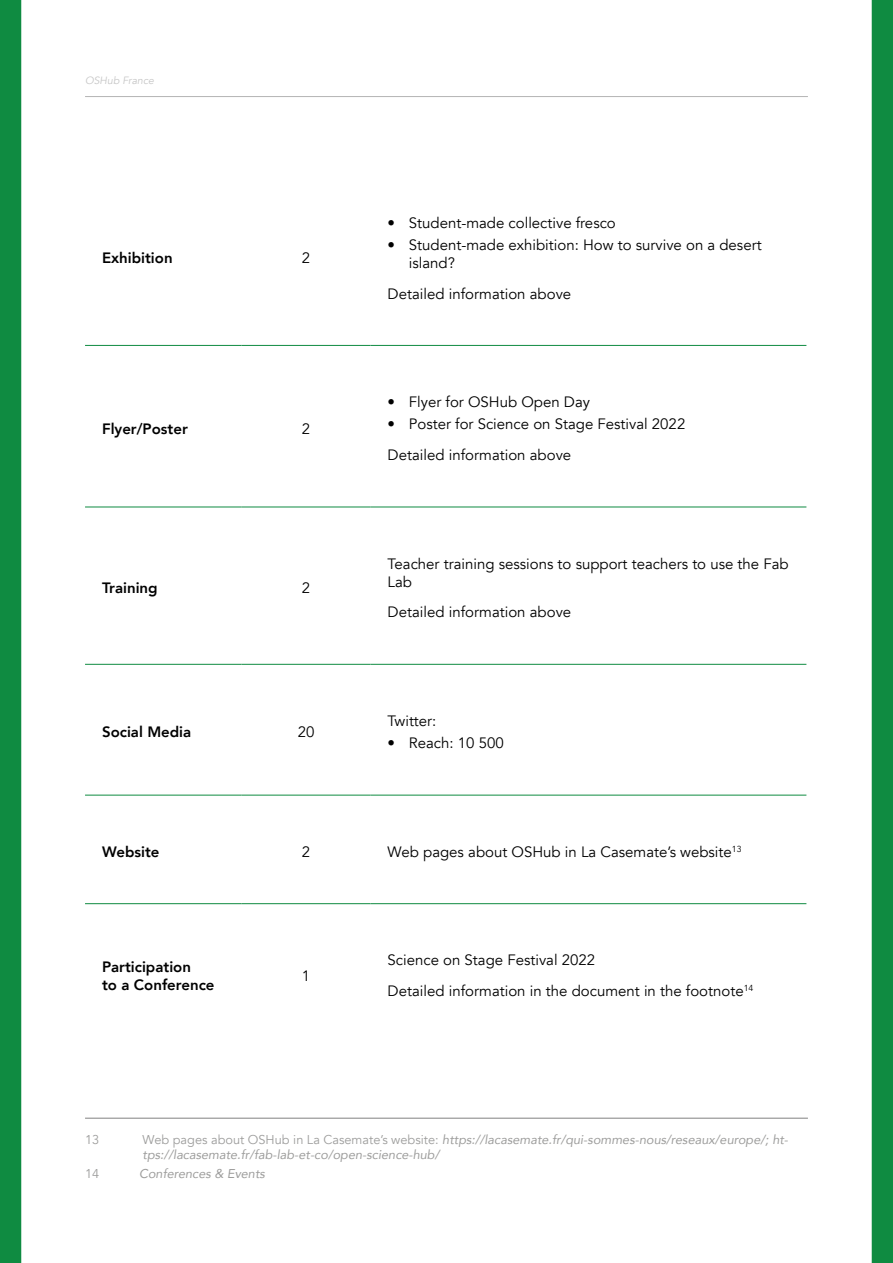
<style>
.page{position:relative;width:893px;height:1263px;background:#fff}
.page>*{position:absolute;margin:0;border:0;box-sizing:border-box;transform-origin:0 0}
.t1{font:15px/18px "Avenir";color:#000}
.t2{font:800 15px/18px "Avenir";color:#000}
.t3{font:italic 12.75px/15px "Avenir";color:#9d9d9c}
.t4{font:12.75px "Avenir";color:#9d9d9c}
.t5{font:italic 10.5px "Avenir";color:#c6c6c6}
.s1{font-style:normal}
</style>
<div class="page">
<hr style="left:85px;top:96px;width:723px;height:1px;background:#000">
<hr style="left:85px;top:345px;width:157px;height:1px;background:#0f8b41">
<hr style="left:242px;top:345px;width:129px;height:1px;background:#0f8b41">
<hr style="left:371px;top:345px;width:435px;height:1px;background:#0f8b41">
<hr style="left:85px;top:507px;width:157px;height:1px;background:#0f8b41">
<hr style="left:242px;top:507px;width:129px;height:1px;background:#0f8b41">
<hr style="left:371px;top:507px;width:435px;height:1px;background:#0f8b41">
<hr style="left:85px;top:664px;width:157px;height:1px;background:#0f8b41">
<hr style="left:242px;top:664px;width:129px;height:1px;background:#0f8b41">
<hr style="left:371px;top:664px;width:435px;height:1px;background:#0f8b41">
<hr style="left:85px;top:795px;width:157px;height:1px;background:#0f8b41">
<hr style="left:242px;top:795px;width:129px;height:1px;background:#0f8b41">
<hr style="left:371px;top:795px;width:435px;height:1px;background:#0f8b41">
<hr style="left:85px;top:903px;width:157px;height:1px;background:#0f8b41">
<hr style="left:242px;top:903px;width:129px;height:1px;background:#0f8b41">
<hr style="left:371px;top:903px;width:435px;height:1px;background:#0f8b41">
<hr style="left:85px;top:1118px;width:723px;height:1px;background:#000">
<div style="left:0;top:0;width:21px;height:1263px;background:#0f8b41"></div>
<div style="left:872px;top:0;width:21px;height:1263px;background:#0f8b41"></div>
<p class="t5" style="left:85px;top:74px;width:70px">OSHub France</p>
<p class="t2" style="left:102px;top:249px;width:72px">Exhibition</p>
<p class="t1" style="left:302px;top:249px;width:10px">2</p>
<p class="t2" style="left:102px;top:419px;width:87px">Flyer/Poster</p>
<p class="t1" style="left:302px;top:420px;width:10px">2</p>
<p class="t2" style="left:102px;top:579px;width:57px">Training</p>
<p class="t1" style="left:302px;top:579px;width:10px">2</p>
<p class="t2" style="left:102px;top:723px;width:91px">Social Media</p>
<p class="t1" style="left:298px;top:723px;width:18px">20</p>
<p class="t1" style="left:388px;top:214px;width:230px">• Student-made collective fresco</p>
<p class="t1" style="left:409px;top:236px;width:354px;text-indent:-21px">• Student-made exhibition: How to survive on a desert island?</p>
<p class="t1" style="left:388px;top:285px;width:185px">Detailed information above</p>
<p class="t1" style="left:388px;top:393px;width:204px">• Flyer for OSHub Open Day</p>
<p class="t1" style="left:388px;top:409px;width:299px;line-height:30.8px">• Poster for Science on Stage Festival 2022<br>Detailed information above</p>
<p class="t1" style="left:388px;top:555px;width:403px">Teacher training sessions to support teachers to use the Fab<br>Lab</p>
<p class="t1" style="left:388px;top:604px;width:185px">Detailed information above</p>
<p class="t1" style="left:388px;top:712px;width:50px">Twitter:</p>
<p class="t1" style="left:388px;top:734px;width:118px">• Reach: 10 500</p>
<p class="t2" style="left:102px;top:843px;width:59px">Website</p>
<p class="t1" style="left:302px;top:843px;width:10px">2</p>
<p class="t1" style="left:388px;top:843px;width:355px">Web pages about OSHub in La Casemate’s website<sup>13</sup></p>
<p class="t2" style="left:102px;top:958px;width:114px">Participation<br>to a Conference</p>
<p class="t1" style="left:302px;top:967px;width:10px">1</p>
<p class="t1" style="left:388px;top:945px;width:367px;line-height:30.8px">Science on Stage Festival 2022<br>Detailed information in the document in the footnote<sup>14</sup></p>
<p class="t4" style="left:85px;top:1132px;width:16px">13</p>
<p class="t3" style="left:143px;top:1132px;width:647px"><span class="s1">Web pages about OSHub in La Casemate’s website:</span> https://lacasemate.fr/qui-sommes-nous/reseaux/europe/; ht&shy;tps://lacasemate.fr/fab-lab-et-co/open-science-hub/</p>
<p class="t4" style="left:85px;top:1166px;width:16px">14</p>
<p class="t3" style="left:139px;top:1166px;width:127px">Conferences &amp; Events</p>
</div>
